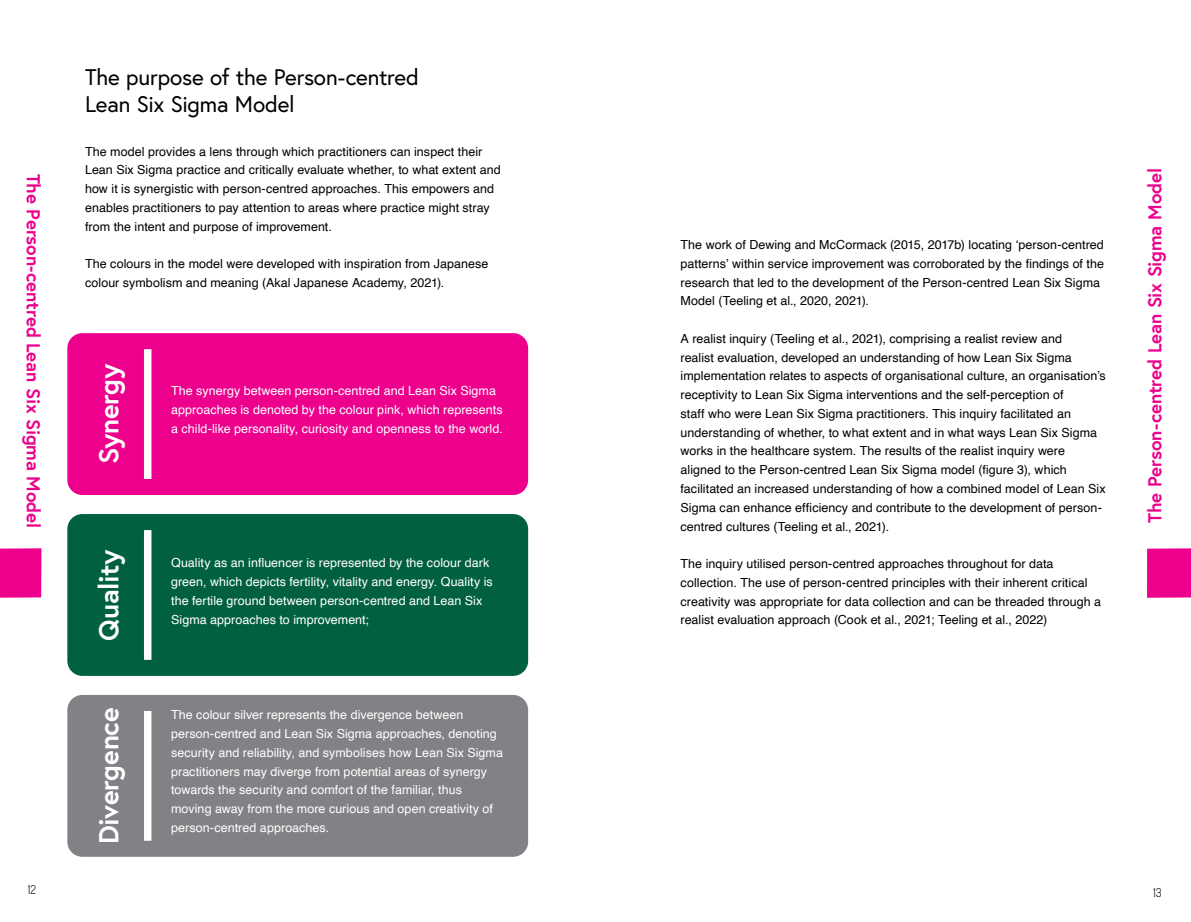
<style>
.page{position:relative;width:1191px;height:922px;background:#fff}
.page>*{position:absolute;margin:0;border:0;box-sizing:border-box;transform-origin:0 0}
.t1{font:700 27.5px "Europa";letter-spacing:-.01em;color:#fff}
.t2{font:22.5px/27px "Europa";letter-spacing:-.01em;color:#000}
.t3{font:700 18.75px "Europa";letter-spacing:-.01em;color:#ec008c}
.t4{font:12.5px/18.8px "Helvetica";letter-spacing:.005em;color:#000}
.t5{font:12.5px/18.8px "Helvetica";letter-spacing:.005em;color:#fff}
.t6{font:300 12.5px "Korolev Condensed";color:#000}
</style>
<div class="page">
<div style="left:67px;top:694px;width:461px;height:162px;background:#808285;border-radius:15px"></div>
<div style="left:67px;top:514px;width:461px;height:161px;background:#006041;border-radius:15px"></div>
<div style="left:67px;top:333px;width:461px;height:162px;background:#ec008c;border-radius:15px"></div>
<div style="left:144px;top:349px;width:7px;height:130px;background:#fff"></div>
<div style="left:144px;top:530px;width:7px;height:129px;background:#fff"></div>
<div style="left:144px;top:710px;width:7px;height:130px;background:#fff"></div>
<div style="left:0;top:548px;width:41px;height:49px;background:#ec008c"></div>
<div style="left:1147px;top:548px;width:44px;height:49px;background:#ec008c"></div>
<h2 class="t2" style="left:85px;top:63px;width:335px">The purpose of the Person-centred<br>Lean Six Sigma Model</h2>
<p class="t4" style="left:85px;top:142px;width:417px">The model provides a lens through which practitioners can inspect their Lean Six Sigma practice and critically evaluate whether, to what extent and how it is synergistic with person-centred approaches. This empowers and enables practitioners to pay attention to areas where practice might stray from the intent and purpose of improvement.</p>
<p class="t4" style="left:85px;top:255px;width:405px">The colours in the model were developed with inspiration from Japanese colour symbolism and meaning (Akal Japanese Academy, 2021).</p>
<h3 class="t3" style="left:46px;top:173px;width:356px;rotate:90deg">The Person-centred Lean Six Sigma Model</h3>
<h3 class="t3" style="left:1142px;top:522px;width:356px;rotate:-90deg">The Person-centred Lean Six Sigma Model</h3>
<p class="t4" style="left:680px;top:235px;width:425px">The work of Dewing and McCormack (2015, 2017b) locating ‘person-centred patterns’ within service improvement was corroborated by the findings of the research that led to the development of the Person-centred Lean Six Sigma Model (Teeling et al., 2020, 2021).</p>
<p class="t4" style="left:680px;top:329px;width:427px">A realist inquiry (Teeling et al., 2021), comprising a realist review and<br>realist evaluation, developed an understanding of how Lean Six Sigma implementation relates to aspects of organisational culture, an organisation’s receptivity to Lean Six Sigma interventions and the self-perception of<br>staff who were Lean Six Sigma practitioners. This inquiry facilitated an understanding of whether, to what extent and in what ways Lean Six Sigma works in the healthcare system. The results of the realist inquiry were aligned to the Person-centred Lean Six Sigma model (figure 3), which facilitated an increased understanding of how a combined model of Lean Six Sigma can enhance efficiency and contribute to the development of person&shy;centred cultures (Teeling et al., 2021).</p>
<p class="t4" style="left:680px;top:554px;width:422px">The inquiry utilised person-centred approaches throughout for data collection. The use of person-centred principles with their inherent critical creativity was appropriate for data collection and can be threaded through a realist evaluation approach (Cook et al., 2021; Teeling et al., 2022)</p>
<h1 class="t1" style="left:90px;top:464px;width:102px;rotate:-90deg">Synergy</h1>
<p class="t5" style="left:171px;top:381px;width:333px">The synergy between person-centred and Lean Six Sigma approaches is denoted by the colour pink, which represents a child-like personality, curiosity and openness to the world.</p>
<h1 class="t1" style="left:90px;top:640px;width:93px;rotate:-90deg">Quality</h1>
<p class="t5" style="left:171px;top:553px;width:323px">Quality as an influencer is represented by the colour dark green, which depicts fertility, vitality and energy. Quality is the fertile ground between person-centred and Lean Six Sigma approaches to improvement;</p>
<h1 class="t1" style="left:90px;top:843px;width:138px;rotate:-90deg">Divergence</h1>
<p class="t5" style="left:171px;top:705px;width:333px">The colour silver represents the divergence between person-centred and Lean Six Sigma approaches, denoting security and reliability, and symbolises how Lean Six Sigma practitioners may diverge from potential areas of synergy towards the security and comfort of the familiar, thus moving away from the more curious and open creativity of person-centred approaches.</p>
<p class="t6" style="left:28px;top:882px;width:10px">12</p>
<p class="t6" style="left:1153px;top:885px;width:10px">13</p>
</div>
